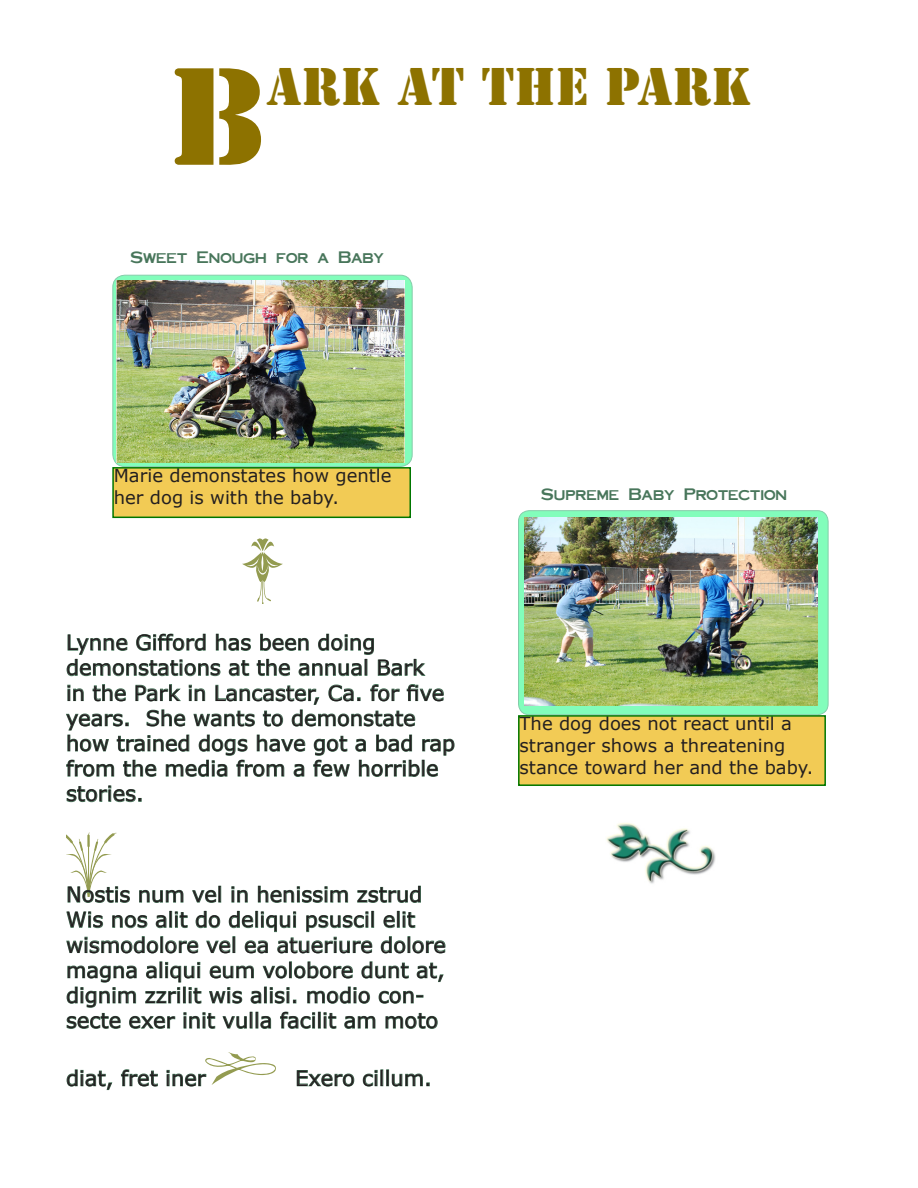
<style>
.page{position:relative;width:918px;height:1188px;background:#fff}
.page>*{position:absolute;margin:0;border:0;box-sizing:border-box;transform-origin:0 0}
.Drop_Cap_Text{font:128.85px "Stencil Std";color:#8d7200}
.Drop_Cap_Text-2{font:49.5px "Stencil Std";color:#8d7200}
.t1{font:21px/25.2px "Verdana";color:#231f20}
.Normal_Text{font:18px/21.6px "Verdana";color:#231f20}
.Normal_Text-2{font:16.5px "Cornerstone";color:#48765b}
</style>
<div class="page">
<svg style="left:242px;top:538px;width:41px;height:65px"></svg>
<svg style="left:66px;top:633px;width:359px;height:43px"></svg>
<svg style="left:66px;top:684px;width:389px;height:93px"></svg>
<svg style="left:66px;top:786px;width:75px;height:16px"></svg>
<svg style="left:66px;top:832px;width:64px;height:71px"></svg>
<svg style="left:139px;top:890px;width:45px;height:13px"></svg>
<svg style="left:192px;top:886px;width:29px;height:17px"></svg>
<svg style="left:232px;top:887px;width:16px;height:16px"></svg>
<svg style="left:258px;top:885px;width:90px;height:18px"></svg>
<svg style="left:357px;top:885px;width:64px;height:18px"></svg>
<svg style="left:383px;top:911px;width:33px;height:17px"></svg>
<svg style="left:66px;top:911px;width:308px;height:43px"></svg>
<svg style="left:381px;top:936px;width:65px;height:18px"></svg>
<svg style="left:66px;top:961px;width:378px;height:68px"></svg>
<svg style="left:66px;top:1069px;width:46px;height:21px"></svg>
<svg style="left:121px;top:1069px;width:37px;height:18px"></svg>
<svg style="left:167px;top:1052px;width:109px;height:35px"></svg>
<svg style="left:297px;top:1070px;width:58px;height:17px"></svg>
<svg style="left:363px;top:1070px;width:66px;height:17px"></svg>
<div style="left:519px;top:716px;width:306px;height:69px;background:#f2cb55"></div>
<div style="left:518px;top:715px;width:308px;height:71px;border:2px solid #007600"></div>
<div style="left:519px;top:511px;width:309px;height:204px;background:#82fdbb;border-radius:11px"></div>
<div style="left:518px;top:510px;width:311px;height:205px;border:1px solid #0d9a56;border-radius:11px"></div>
<img style="left:525px;top:517px;width:292px;height:189px">
<div style="left:113px;top:468px;width:297px;height:49px;background:#f2cb55"></div>
<div style="left:112px;top:467px;width:299px;height:51px;border:2px solid #007600"></div>
<div style="left:113px;top:275px;width:299px;height:192px;background:linear-gradient(to right,#82fdbb,#82fdbb);border-radius:12px"></div>
<div style="left:112px;top:275px;width:301px;height:192px;border:1px solid #0d9a56;border-radius:12px"></div>
<img style="left:117px;top:280px;width:288px;height:182px">
<img style="left:606px;top:823px;width:110px;height:61px">
<p class="Drop_Cap_Text" style="left:170px;top:33px;width:98px">B</p>
<p class="Drop_Cap_Text-2" style="left:267px;top:55px;width:486px">ARK AT THE PARK</p>
<p class="Normal_Text-2" style="left:130px;top:248px;width:255px">Sweet Enough for a Baby</p>
<p class="Normal_Text" style="left:114px;top:464px;width:279px">Marie demonstates how gentle her dog is with the baby.</p>
<p class="t1" style="left:66px;top:629px;width:391px">Lynne Gifford has been doing demonstations at the annual Bark<br>in the Park in Lancaster, Ca. for five years. She wants to demonstate how trained dogs have got a bad rap from the media from a few horrible stories.</p>
<p class="t1" style="left:66px;top:881px;width:382px">Nostis num vel in henissim zstrud Wis nos alit do deliqui psuscil elit wismodolore vel ea atueriure dolore magna aliqui eum volobore dunt at, dignim zzrilit wis alisi. modio con&shy;secte exer init vulla facilit am moto</p>
<p class="t1" style="left:66px;top:1065px;width:141px">diat, fret iner</p>
<p class="t1" style="left:295px;top:1065px;width:138px">Exero cillum.</p>
<p class="Normal_Text-2" style="left:541px;top:485px;width:247px">Supreme Baby Protection</p>
<p class="Normal_Text" style="left:520px;top:712px;width:295px">The dog does not react until a stranger shows a threatening stance toward her and the baby.</p>
</div>
